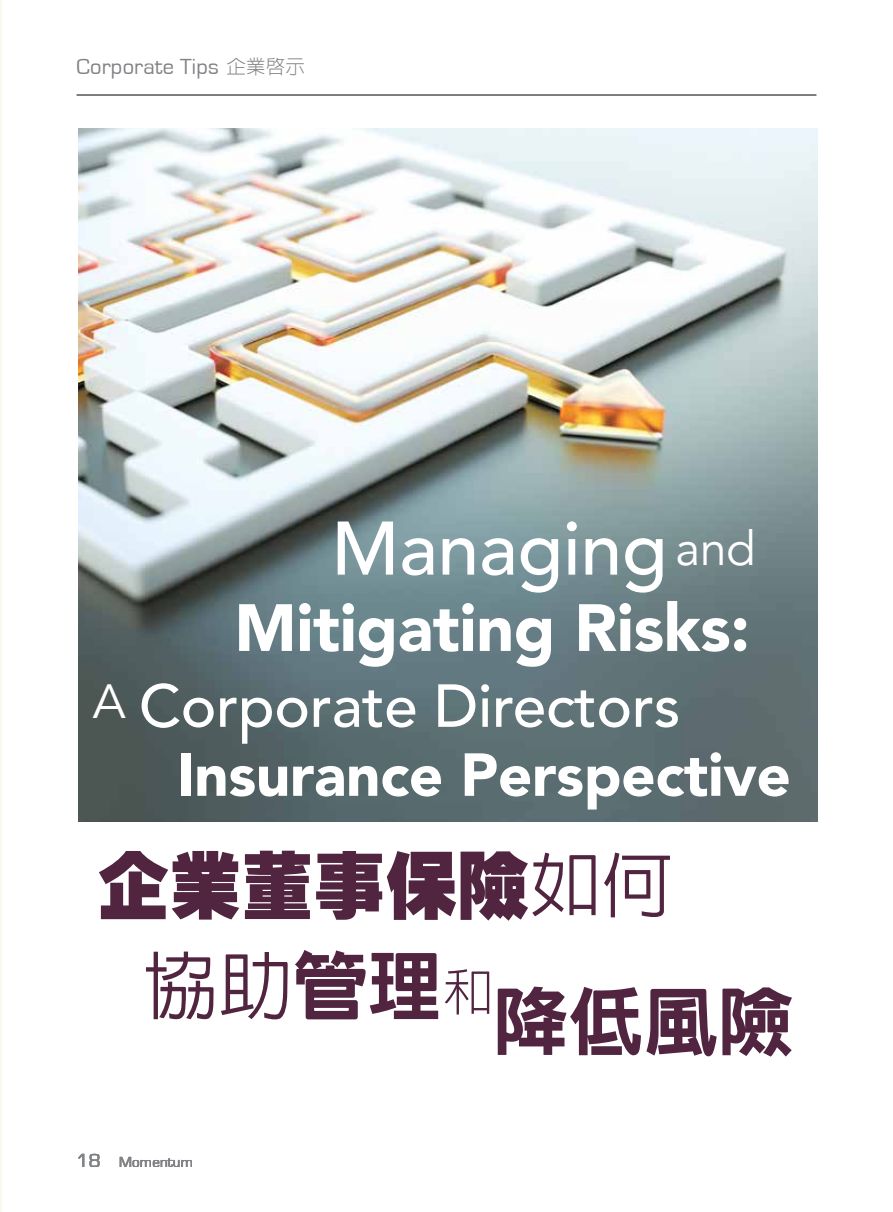
<style>
.page{position:relative;width:893px;height:1212px;background:#fff}
.page>*{position:absolute;margin:0;border:0;box-sizing:border-box;transform-origin:0 0}
.t1{font:500 75px "Avenir";letter-spacing:-.005em;color:#fff}
.t2{font:500 75px "AR Hei B5";color:#512540}
.t3{font:800 75px "AR Hei B5";color:#512540}
.t4{font:900 72px "AR Hei B5";color:#512540}
.t5{font:900 66px "Avenir";letter-spacing:-.005em;color:#fff}
.t6{font:900 60px/69px "Avenir";letter-spacing:-.005em;color:#fff}
.t7{font:22.5px "Eurostile";letter-spacing:.01em;color:#808285}
.t8{font:15px "Eurostile";letter-spacing:.01em;color:#808285}
.s1{font-family:"AR Hei B5";font-weight:300;font-size:19.5px}
.s2{font-weight:400;font-size:48px}
.s3{font-weight:500}
.s4{font-weight:800}
.s5{font-weight:300;font-size:51px}
.s6{font-size:19.5px}
</style>
<div class="page">
<hr style="left:77px;top:95px;width:739px;height:1px;background:#000">
<hr style="left:0;top:0;width:1px;height:1212px;background:#fbf8f0">
<img style="left:78px;top:129px;width:740px;height:692px">
<p class="t7" style="left:77px;top:55px;width:230px">Corporate Tips <span class="s1">企業啟示</span></p>
<p class="t1" style="left:331px;top:505px;width:426px">Managing <span class="s2">and</span></p>
<p class="t5" style="left:234px;top:571px;width:517px">Mitigating Risks:</p>
<p class="t6" style="left:177px;top:670px;width:616px;text-indent:-84px"><span class="s2">A</span> <span class="s3">Corporate Directors<br></span>Insurance Perspective</p>
<p class="t4" style="left:98px;top:849px;width:578px">企業董事保險<span class="s3">如何</span></p>
<p class="t2" style="left:143px;top:948px;width:353px">協助<span class="s4">管理</span><span class="s5">和</span></p>
<p class="t3" style="left:494px;top:984px;width:301px">降低風險</p>
<p class="t8" style="left:77px;top:1154px;width:118px"><span class="s6">18</span> Momentum</p>
</div>
